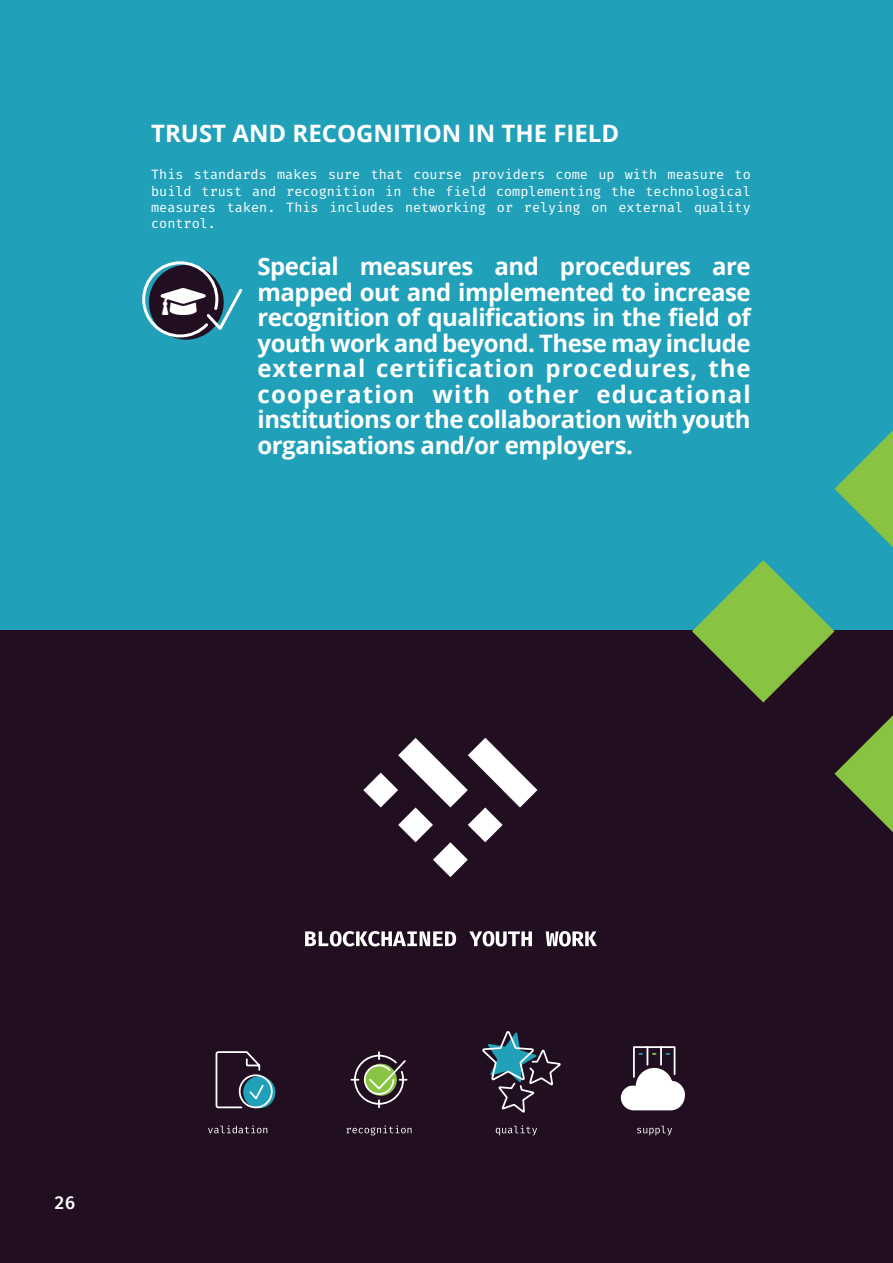
<style>
.page{position:relative;width:893px;height:1263px;background:#fff}
.page>*{position:absolute;margin:0;border:0;box-sizing:border-box;transform-origin:0 0}
.t1{font:700 24px/25.5px "Open Sans";letter-spacing:-.02em;color:#fff;text-align:justify}
.t2{font:700 24px "Open Sans";color:#fff}
.t3{font:300 18px "Fira Code";color:#fff}
.t4{font:300 13.5px/16.2px "Fira Code";color:#fff;text-align:justify}
</style>
<div class="page">
<div style="left:0;top:0;width:893px;height:631px;background:#20a0b9"></div>
<div style="left:0;top:631px;width:893px;height:632px;background:#210e21"></div>
<svg style="left:692px;top:560px;width:142px;height:142px"></svg>
<svg style="left:834px;top:715px;width:59px;height:117px"></svg>
<svg style="left:834px;top:430px;width:59px;height:117px"></svg>
<svg style="left:208px;top:1125px;width:59px;height:8px"></svg>
<svg style="left:347px;top:1125px;width:65px;height:10px"></svg>
<svg style="left:482px;top:1031px;width:79px;height:105px"></svg>
<svg style="left:637px;top:1126px;width:35px;height:9px"></svg>
<svg style="left:215px;top:1051px;width:193px;height:58px"></svg>
<svg style="left:620px;top:1046px;width:65px;height:65px"></svg>
<svg style="left:305px;top:931px;width:151px;height:15px"></svg>
<svg style="left:469px;top:931px;width:63px;height:15px"></svg>
<svg style="left:546px;top:931px;width:51px;height:15px"></svg>
<svg style="left:363px;top:738px;width:174px;height:139px"></svg>
<svg style="left:142px;top:261px;width:101px;height:78px"></svg>
<p class="t2" style="left:151px;top:116px;width:470px">TRUST AND RECOGNITION IN THE FIELD</p>
<p class="t4" style="left:151px;top:167px;width:601px">This standards makes sure that course providers come up with measure to build trust and recognition in the field complementing the technological measures taken. This includes networking or relying on external quality control.</p>
<p class="t1" style="left:257px;top:253px;width:495px">Special measures and procedures are mapped out and implemented to increase recognition of qualifications in the field of youth work and beyond. These may include external certification procedures, the cooperation with other educational institutions or the collaboration with youth organisations and/or employers.</p>
<p class="t3" style="left:54px;top:1187px;width:23px">26</p>
</div>
